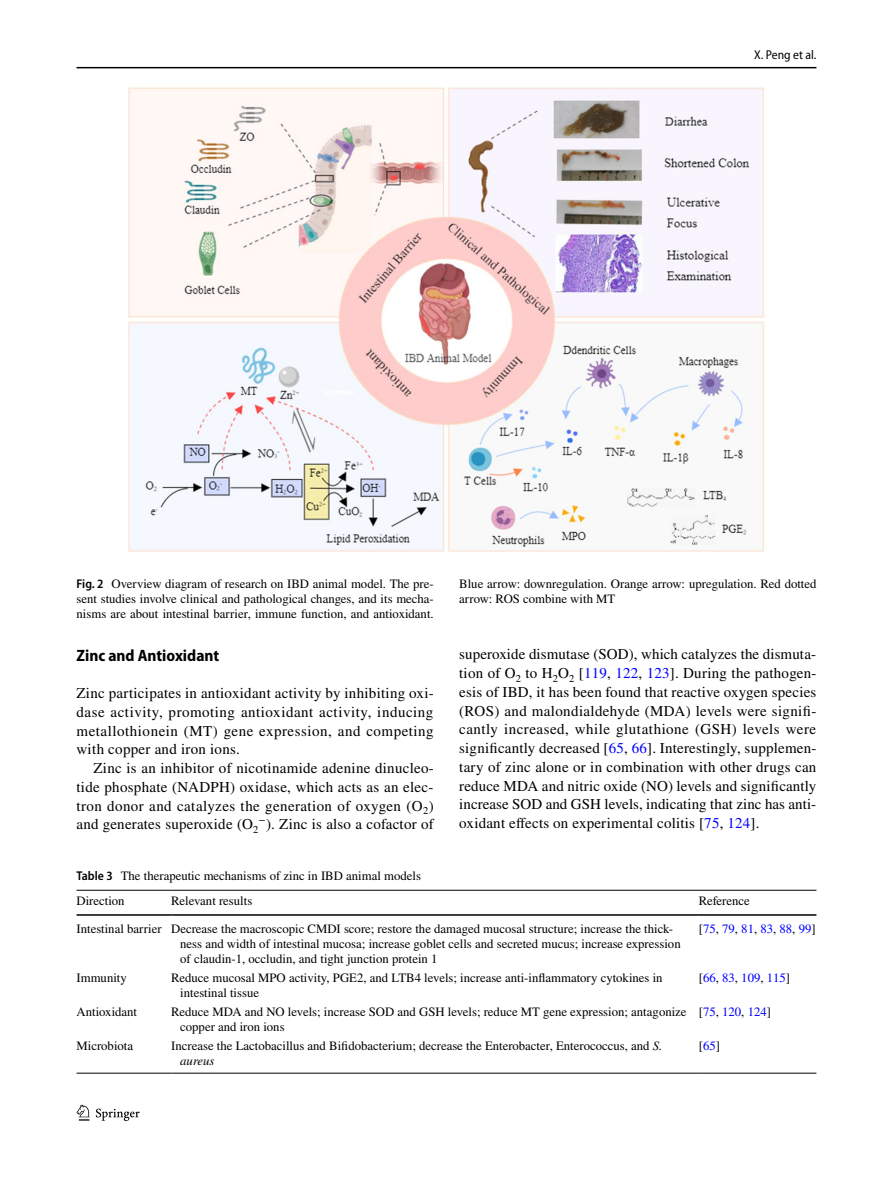
<style>
.page{position:relative;width:893px;height:1187px;background:#fff}
.page>*{position:absolute;margin:0;border:0;box-sizing:border-box;transform-origin:0 0}
.t1{font:700 semi-condensed 16.5px "Myriad Pro";color:#000}
.t2{font:15px/18.8px "STIX";letter-spacing:.015em;color:#000;text-align:justify}
.t3{font:12.75px/15px "STIX";color:#000}
.t4{font:12.75px "STIX";color:#00f}
.t5{font:semi-condensed 12.75px "Myriad Pro";color:#000}
.s1{font-family:"Myriad Pro";font-weight:600;font-stretch:semi-condensed}
.s2{color:#00f}
.s3{color:#000}
.s4{font-style:italic}
</style>
<div class="page">
<hr style="left:77px;top:67px;width:739px;height:1px;background:#000">
<svg style="left:77px;top:1104px;width:12px;height:16px"></svg>
<svg style="left:96px;top:1108px;width:44px;height:12px"></svg>
<img style="left:128px;top:87px;width:637px;height:465px">
<hr style="left:77px;top:889px;width:94px;height:1px;background:#000">
<hr style="left:77px;top:914px;width:94px;height:1px;background:#000">
<hr style="left:171px;top:889px;width:528px;height:1px;background:#000">
<hr style="left:171px;top:914px;width:528px;height:1px;background:#000">
<hr style="left:699px;top:889px;width:117px;height:1px;background:#000">
<hr style="left:699px;top:914px;width:117px;height:1px;background:#000">
<hr style="left:77px;top:1072px;width:94px;height:1px;background:#000">
<hr style="left:171px;top:1072px;width:528px;height:1px;background:#000">
<hr style="left:699px;top:1072px;width:117px;height:1px;background:#000">
<p class="t5" style="left:754px;top:48px;width:64px">X. Peng et al.</p>
<p class="t3" style="left:77px;top:577px;width:359px;text-align:justify"><span class="s1">Fig. 2</span> Overview diagram of research on IBD animal model. The pre&shy;sent studies involve clinical and pathological changes, and its mecha&shy;nisms are about intestinal barrier, immune function, and antioxidant.</p>
<p class="t3" style="left:459px;top:577px;width:359px">Blue arrow: downregulation. Orange arrow: upregulation. Red dotted arrow: ROS combine with MT</p>
<p class="t1" style="left:77px;top:645px;width:144px">Zinc and Antioxidant</p>
<p class="t2" style="left:77px;top:684px;width:359px">Zinc participates in antioxidant activity by inhibiting oxi&shy;dase activity, promoting antioxidant activity, inducing metallothionein (MT) gene expression, and competing with copper and iron ions.</p>
<p class="t2" style="left:77px;top:759px;width:359px;text-indent:17px">Zinc is an inhibitor of nicotinamide adenine dinucleo&shy;tide phosphate (NADPH) oxidase, which acts as an elec&shy;tron donor and catalyzes the generation of oxygen (O<sub>2</sub>) and generates superoxide (O<sub>2</sub><sup>−</sup>). Zinc is also a cofactor of</p>
<p class="t2" style="left:459px;top:646px;width:359px">superoxide dismutase (SOD), which catalyzes the dismuta&shy;tion of O<sub>2</sub> to H<sub>2</sub>O<sub>2</sub> [<span class="s2">119</span>, <span class="s2">122</span>, <span class="s2">123</span>]. During the pathogen&shy;esis of IBD, it has been found that reactive oxygen species (ROS) and malondialdehyde (MDA) levels were signifi&shy;cantly increased, while glutathione (GSH) levels were significantly decreased [<span class="s2">65</span>, <span class="s2">66</span>]. Interestingly, supplemen&shy;tary of zinc alone or in combination with other drugs can reduce MDA and nitric oxide (NO) levels and significantly increase SOD and GSH levels, indicating that zinc has anti&shy;oxidant effects on experimental colitis [<span class="s2">75</span>, <span class="s2">124</span>].</p>
<p class="t3" style="left:77px;top:863px;width:346px;line-height:25.5px"><span class="s1">Table 3</span> The therapeutic mechanisms of zinc in IBD animal models<br>Direction</p>
<p class="t3" style="left:171px;top:894px;width:83px">Relevant results</p>
<p class="t3" style="left:699px;top:894px;width:53px">Reference</p>
<p class="t3" style="left:180px;top:922px;width:502px;text-indent:-104px">Intestinal barrier Decrease the macroscopic CMDI score; restore the damaged mucosal structure; increase the thick&shy;ness and width of intestinal mucosa; increase goblet cells and secreted mucus; increase expression of claudin-1, occludin, and tight junction protein 1</p>
<p class="t4" style="left:699px;top:920px;width:118px"><span class="s3">[</span>75<span class="s3">,</span> 79<span class="s3">,</span> 81<span class="s3">,</span> 83<span class="s3">,</span> 88<span class="s3">,</span> 99<span class="s3">]</span></p>
<p class="t3" style="left:77px;top:971px;width:52px">Immunity</p>
<p class="t3" style="left:180px;top:971px;width:484px;text-indent:-9px">Reduce mucosal MPO activity, PGE2, and LTB4 levels; increase anti-inflammatory cytokines in intestinal tissue</p>
<p class="t4" style="left:699px;top:968px;width:93px"><span class="s3">[</span>66<span class="s3">,</span> 83<span class="s3">,</span> 109<span class="s3">,</span> 115<span class="s3">]</span></p>
<p class="t3" style="left:77px;top:1004px;width:62px">Antioxidant</p>
<p class="t3" style="left:180px;top:1004px;width:508px;text-indent:-9px">Reduce MDA and NO levels; increase SOD and GSH levels; reduce MT gene expression; antagonize copper and iron ions</p>
<p class="t4" style="left:699px;top:1002px;width:74px"><span class="s3">[</span>75<span class="s3">,</span> 120<span class="s3">,</span> 124<span class="s3">]</span></p>
<p class="t3" style="left:77px;top:1038px;width:58px">Microbiota</p>
<p class="t3" style="left:180px;top:1038px;width:484px;text-indent:-9px">Increase the Lactobacillus and Bifidobacterium; decrease the Enterobacter, Enterococcus, and <span class="s4">S. aureus</span></p>
<p class="t3" style="left:699px;top:1038px;width:23px">[<span class="s2">65</span>]</p>
</div>
